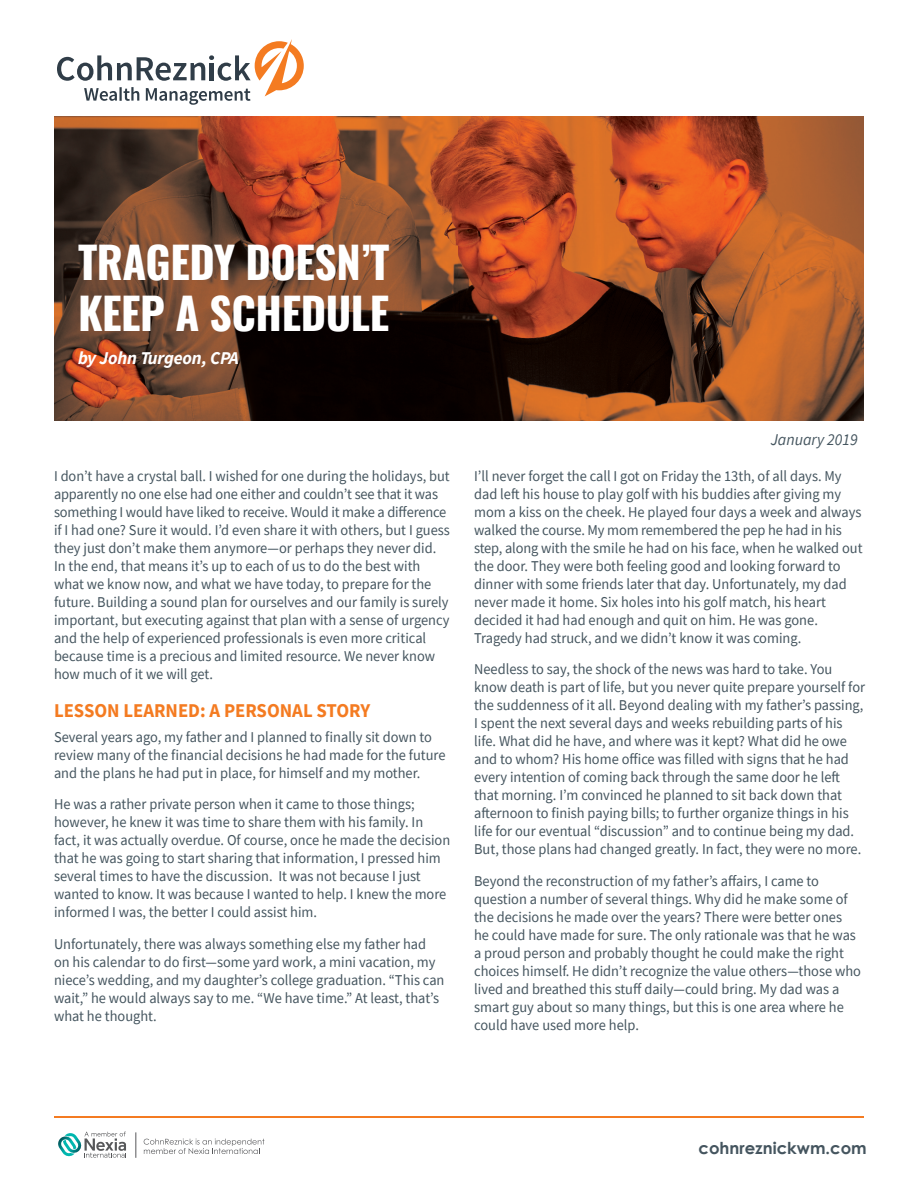
<style>
.page{position:relative;width:918px;height:1188px;background:#fff}
.page>*{position:absolute;margin:0;border:0;box-sizing:border-box;transform-origin:0 0}
.t1{font:700 43.5px/51px "Oswald";letter-spacing:-.01em;color:#fff}
.t2{font:700 19.5px "Source Sans Pro";color:#f47b21;scale:.96 1}
.t3{font:italic 700 18px "Source Sans Pro";letter-spacing:-.01em;color:#fff}
.t4{font:700 16.5px "Century Gothic";color:#45555f}
.t5{font:italic 16.5px "Source Sans Pro";color:#45555f;scale:.96 1}
.t6{font:15px/18px "Source Sans Pro";color:#45555f;scale:.96 1}
</style>
<div class="page">
<svg style="left:57px;top:39px;width:247px;height:66px"></svg>
<svg style="left:144px;top:1139px;width:120px;height:15px"></svg>
<svg style="left:58px;top:1132px;width:68px;height:26px"></svg>
<svg style="left:136px;top:1132px;width:1px;height:26px"></svg>
<hr style="left:54px;top:1116px;width:810px;height:2px;background:#f47b21">
<img style="left:54px;top:117px;width:810px;height:303px">
<h1 class="t1" style="left:78px;top:240px;width:313px">TRAGEDY DOESN’T<br>KEEP A SCHEDULE</h1>
<p class="t3" style="left:78px;top:346px;width:162px">by John Turgeon, CPA</p>
<p class="t6" style="left:54px;top:467px;width:414px">I don’t have a crystal ball. I wished for one during the holidays, but apparently no one else had one either and couldn’t see that it was something I would have liked to receive. Would it make a difference if I had one? Sure it would. I’d even share it with others, but I guess they just don’t make them anymore―or perhaps they never did.<br>In the end, that means it’s up to each of us to do the best with what we know now, and what we have today, to prepare for the future. Building a sound plan for ourselves and our family is surely important, but executing against that plan with a sense of urgency and the help of experienced professionals is even more critical because time is a precious and limited resource. We never know how much of it we will get.</p>
<h2 class="t2" style="left:54px;top:697px;width:331px">LESSON LEARNED: A PERSONAL STORY</h2>
<p class="t6" style="left:54px;top:728px;width:409px">Several years ago, my father and I planned to finally sit down to review many of the financial decisions he had made for the future and the plans he had put in place, for himself and my mother.</p>
<p class="t6" style="left:54px;top:795px;width:414px">He was a rather private person when it came to those things; however, he knew it was time to share them with his family. In fact, it was actually overdue. Of course, once he made the decision that he was going to start sharing that information, I pressed him several times to have the discussion. It was not because I just wanted to know. It was because I wanted to help. I knew the more informed I was, the better I could assist him.</p>
<p class="t6" style="left:54px;top:935px;width:408px">Unfortunately, there was always something else my father had on his calendar to do first―some yard work, a mini vacation, my niece’s wedding, and my daughter’s college graduation. “This can wait,” he would always say to me. “We have time.” At least, that’s what he thought.</p>
<p class="t5" style="left:771px;top:429px;width:92px">January 2019</p>
<p class="t6" style="left:474px;top:467px;width:406px">I’ll never forget the call I got on Friday the 13th, of all days. My dad left his house to play golf with his buddies after giving my mom a kiss on the cheek. He played four days a week and always walked the course. My mom remembered the pep he had in his step, along with the smile he had on his face, when he walked out the door. They were both feeling good and looking forward to dinner with some friends later that day. Unfortunately, my dad never made it home. Six holes into his golf match, his heart decided it had had enough and quit on him. He was gone.<br>Tragedy had struck, and we didn’t know it was coming.</p>
<p class="t6" style="left:474px;top:660px;width:409px">Needless to say, the shock of the news was hard to take. You know death is part of life, but you never quite prepare yourself for the suddenness of it all. Beyond dealing with my father’s passing, I spent the next several days and weeks rebuilding parts of his life. What did he have, and where was it kept? What did he owe and to whom? His home office was filled with signs that he had every intention of coming back through the same door he left that morning. I’m convinced he planned to sit back down that afternoon to finish paying bills; to further organize things in his life for our eventual “discussion” and to continue being my dad.<br>But, those plans had changed greatly. In fact, they were no more.</p>
<p class="t6" style="left:474px;top:872px;width:405px">Beyond the reconstruction of my father’s affairs, I came to question a number of several things. Why did he make some of the decisions he made over the years? There were better ones<br>he could have made for sure. The only rationale was that he was a proud person and probably thought he could make the right choices himself. He didn’t recognize the value others―those who lived and breathed this stuff daily―could bring. My dad was a smart guy about so many things, but this is one area where he could have used more help.</p>
<p class="t4" style="left:699px;top:1136px;width:170px">cohnreznickwm.com</p>
</div>
